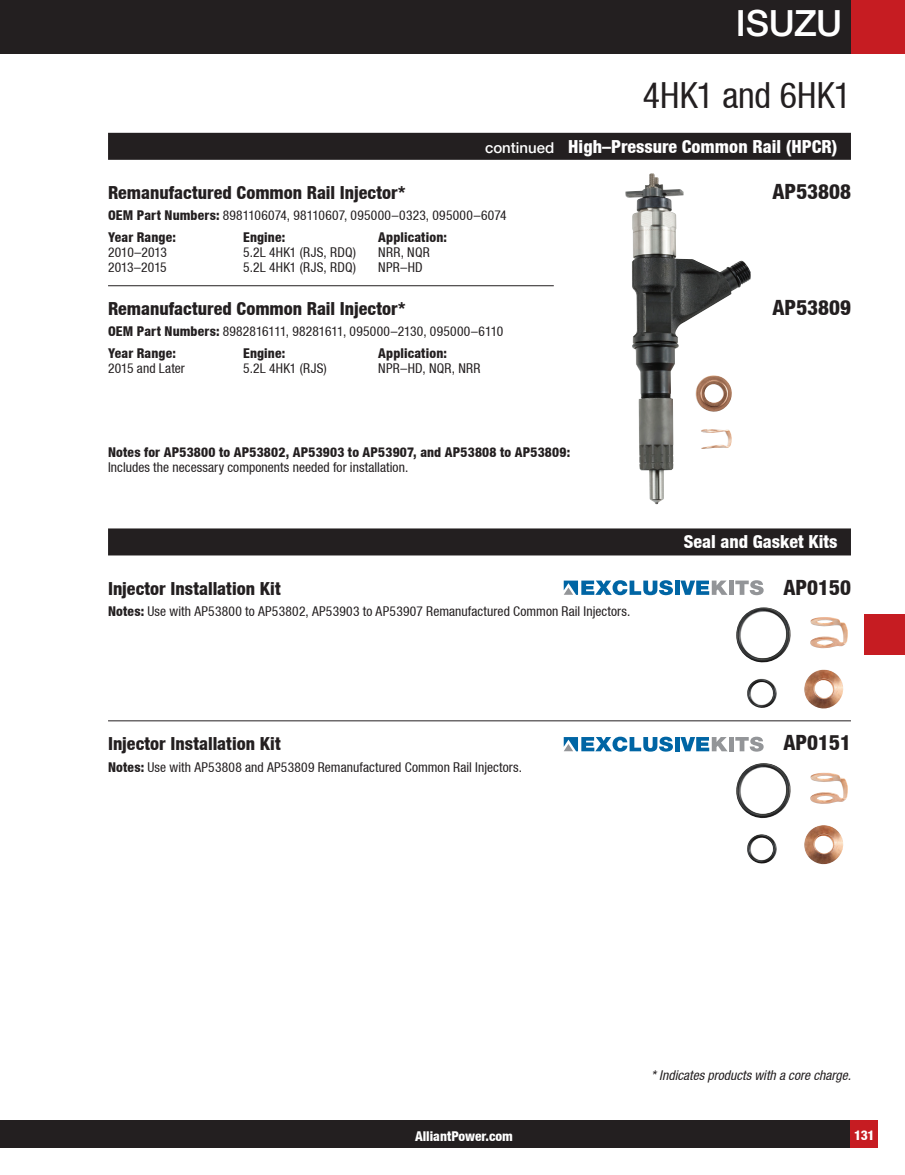
<style>
.page{position:relative;width:905px;height:1175px;background:#fff}
.page>*{position:absolute;margin:0;border:0;box-sizing:border-box;transform-origin:0 0}
.t1{font:condensed 36px "Helvetica Neue LT";letter-spacing:-.005em;color:#231f20}
.t2{font:500 36px "Helvetica Neue LT";letter-spacing:-.01em;color:#fff}
.t3{font:800 condensed 21px "Helvetica Neue LT";color:#231f20}
.t4{font:800 condensed 18px "Helvetica Neue LT";color:#231f20}
.t5{font:800 condensed 18px "Helvetica Neue LT";color:#fff}
.t6{font:condensed 13.5px/21.1px "Helvetica Neue LT";letter-spacing:.01em;color:#231f20}
.t7{font:800 condensed 13.5px "Helvetica Neue LT";letter-spacing:.015em;color:#231f20}
.t8{font:italic condensed 13.5px "Helvetica Neue LT";letter-spacing:.005em;color:#231f20}
.t9{font:800 condensed 13.5px "Helvetica Neue LT";color:#fff}
.s1{font-weight:500;font-stretch:normal;font-size:15px}
.s2{font-weight:800}
</style>
<div class="page">
<img style="left:625px;top:173px;width:53px;height:331px">
<div style="left:850px;top:0;width:54px;height:54px;background:#c61c22"></div>
<div style="left:0;top:0;width:850px;height:54px;background:#231f20"></div>
<div style="left:0;top:1120px;width:850px;height:28px;background:#231f20"></div>
<div style="left:850px;top:1120px;width:28px;height:28px;background:#c61c22"></div>
<div style="left:864px;top:614px;width:40px;height:41px;background:#c61c22"></div>
<div style="left:108px;top:133px;width:742px;height:27px;background:#231f20"></div>
<hr style="left:108px;top:285px;width:446px;height:1px;background:#231f20">
<div style="left:108px;top:528px;width:742px;height:27px;background:#231f20"></div>
<hr style="left:108px;top:720px;width:742px;height:1px;background:#231f20">
<img style="left:736px;top:607px;width:112px;height:102px">
<img style="left:736px;top:763px;width:112px;height:102px">
<svg style="left:563px;top:736px;width:110px;height:15px"></svg>
<div style="left:674px;top:737px;width:5px;height:14px;background:#0065a4"></div>
<svg style="left:680px;top:737px;width:47px;height:14px"></svg>
<div style="left:728px;top:737px;width:5px;height:14px;background:#939598"></div>
<svg style="left:735px;top:736px;width:28px;height:15px"></svg>
<svg style="left:563px;top:580px;width:110px;height:15px"></svg>
<div style="left:674px;top:580px;width:5px;height:15px;background:#0065a4"></div>
<svg style="left:680px;top:580px;width:47px;height:15px"></svg>
<div style="left:728px;top:580px;width:5px;height:15px;background:#939598"></div>
<svg style="left:735px;top:580px;width:28px;height:15px"></svg>
<h1 class="t2" style="left:735px;top:2px;width:108px">ISUZU</h1>
<h1 class="t1" style="left:643px;top:74px;width:209px">4HK1 and 6HK1</h1>
<h3 class="t5" style="left:485px;top:135px;width:354px"><span class="s1">continued</span> High–Pressure Common Rail (HPCR)</h3>
<h3 class="t4" style="left:108px;top:182px;width:299px">Remanufactured Common Rail Injector*</h3>
<h2 class="t3" style="left:772px;top:179px;width:80px">AP53808</h2>
<p class="t6" style="left:108px;top:205px;width:400px"><span class="s2">OEM Part Numbers:</span> 8981106074, 98110607, 095000–0323, 095000–6074<br><span class="s2">Year Range:</span></p>
<p class="t7" style="left:243px;top:228px;width:44px">Engine:</p>
<p class="t7" style="left:378px;top:228px;width:70px">Application:</p>
<p class="t6" style="left:108px;top:241px;width:60px">2010–2013</p>
<p class="t6" style="left:243px;top:241px;width:114px">5.2L 4HK1 (RJS, RDQ)</p>
<p class="t6" style="left:378px;top:241px;width:53px">NRR, NQR</p>
<p class="t6" style="left:108px;top:256px;width:60px">2013–2015</p>
<p class="t6" style="left:243px;top:256px;width:114px">5.2L 4HK1 (RJS, RDQ)</p>
<p class="t6" style="left:378px;top:256px;width:46px">NPR–HD</p>
<h3 class="t4" style="left:108px;top:298px;width:299px">Remanufactured Common Rail Injector*</h3>
<h2 class="t3" style="left:772px;top:295px;width:80px">AP53809</h2>
<p class="t6" style="left:108px;top:321px;width:397px"><span class="s2">OEM Part Numbers:</span> 8982816111, 98281611, 095000–2130, 095000–6110<br><span class="s2">Year Range:</span></p>
<p class="t7" style="left:243px;top:344px;width:44px">Engine:</p>
<p class="t7" style="left:378px;top:344px;width:70px">Application:</p>
<p class="t6" style="left:108px;top:357px;width:78px">2015 and Later</p>
<p class="t6" style="left:243px;top:357px;width:85px">5.2L 4HK1 (RJS)</p>
<p class="t6" style="left:378px;top:357px;width:104px">NPR–HD, NQR, NRR</p>
<p class="t7" style="left:108px;top:444px;width:464px">Notes for AP53800 to AP53802, AP53903 to AP53907, and AP53808 to AP53809:</p>
<p class="t6" style="left:108px;top:457px;width:302px">Includes the necessary components needed for installation.</p>
<h3 class="t5" style="left:683px;top:530px;width:155px">Seal and Gasket Kits</h3>
<h3 class="t4" style="left:108px;top:577px;width:174px">Injector Installation Kit</h3>
<h2 class="t3" style="left:783px;top:574px;width:69px">AP0150</h2>
<p class="t6" style="left:108px;top:600px;width:524px"><span class="s2">Notes:</span> Use with AP53800 to AP53802, AP53903 to AP53907 Remanufactured Common Rail Injectors.</p>
<h3 class="t4" style="left:108px;top:733px;width:174px">Injector Installation Kit</h3>
<h2 class="t3" style="left:783px;top:730px;width:69px">AP0151</h2>
<p class="t6" style="left:108px;top:756px;width:415px"><span class="s2">Notes:</span> Use with AP53808 and AP53809 Remanufactured Common Rail Injectors.</p>
<p class="t8" style="left:651px;top:1067px;width:201px">* Indicates products with a core charge.</p>
<p class="t9" style="left:415px;top:1127px;width:99px">AlliantPower.com</p>
<p class="t9" style="left:854px;top:1127px;width:22px">131</p>
</div>
